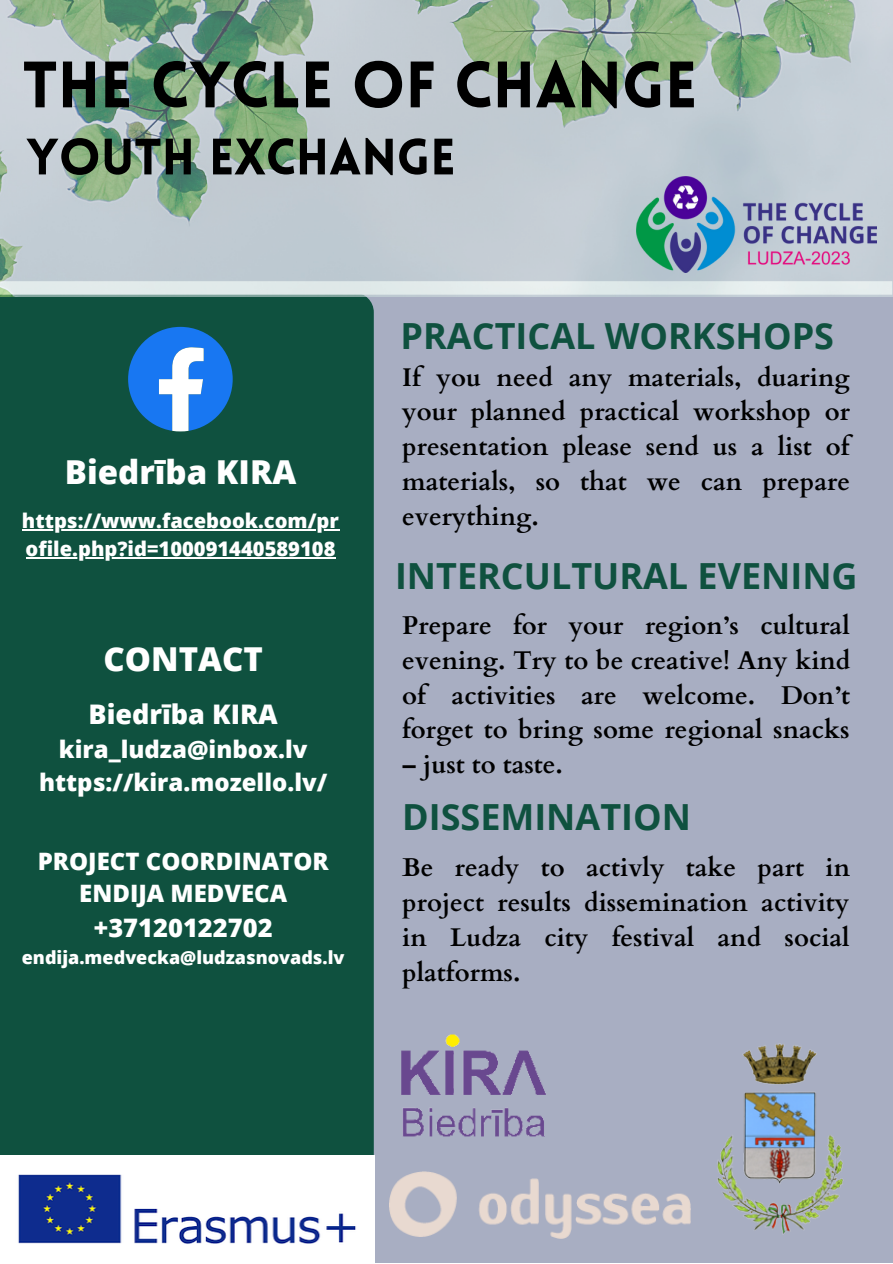
<style>
.page{position:relative;width:893px;height:1264px;background:#fff}
.page>*{position:absolute;margin:0;border:0;box-sizing:border-box;transform-origin:0 0}
.t1{font:900 64.05px "Lovelo";color:#000}
.t2{font:900 49.95px "Lovelo";color:#000}
.t3{font:700 36px "Open Sans";color:#0f513f}
.t4{font:800 33px "Open Sans";color:#fff}
.t5{font:800 27px "Open Sans";color:#fff}
.t6{font:700 25.65px/34.8px "Cardo";color:#000;text-align:justify}
.t7{font:800 25.5px "Open Sans";color:#fff}
.t8{font:800 24px "Open Sans";color:#fff}
.t9{font:800 20.1px/28.2px "Open Sans";color:#fff}
.t10{font:800 18px "Open Sans";color:#fff}
</style>
<div class="page">
<div style="left:0;top:0;width:892px;height:1262px;background:#a8aec2"></div>
<div style="left:0;top:297px;width:374px;height:858px;background:#0f513f"></div>
<svg style="left:128px;top:327px;width:105px;height:104px;background:#3e86cd"></svg>
<img style="left:187px;top:893px;width:504px;height:369px">
<img style="left:717px;top:1043px;width:126px;height:191px">
<img style="left:0;top:1155px;width:374px;height:107px">
<img style="left:0;top:0;width:892px;height:297px">
<hr style="left:22px;top:529px;width:317px;height:1px;background:#fff">
<hr style="left:26px;top:557px;width:309px;height:1px;background:#fff">
<img style="left:636px;top:176px;width:240px;height:96px">
<p class="t1" style="left:23px;top:59px;width:676px">THE CYCLE OF CHANGE</p>
<p class="t2" style="left:26px;top:137px;width:431px">YOUTH EXCHANGE</p>
<p class="t4" style="left:65px;top:448px;width:233px">Biedrība KIRA</p>
<p class="t9" style="left:22px;top:505px;width:318px">https://www.facebook.com/pr ofile.php?id=100091440589108</p>
<p class="t4" style="left:103px;top:635px;width:161px">CONTACT</p>
<p class="t5" style="left:88px;top:695px;width:191px">Biedrība KIRA</p>
<p class="t8" style="left:59px;top:732px;width:250px">kira_ludza@inbox.lv</p>
<p class="t8" style="left:39px;top:765px;width:290px">https://kira.mozello.lv/</p>
<p class="t8" style="left:38px;top:844px;width:292px">PROJECT COORDINATOR</p>
<p class="t8" style="left:79px;top:876px;width:209px">ENDIJA MEDVECA</p>
<p class="t7" style="left:94px;top:909px;width:180px">+37120122702</p>
<p class="t10" style="left:22px;top:944px;width:324px">endija.medvecka@ludzasnovads.lv</p>
<p class="t3" style="left:400px;top:310px;width:435px">PRACTICAL WORKSHOPS</p>
<p class="t6" style="left:402px;top:360px;width:449px">If you need any materials, duaring your planned practical workshop or presentation please send us a list of materials, so that we can prepare everything.</p>
<p class="t3" style="left:395px;top:551px;width:464px">INTERCULTURAL EVENING</p>
<p class="t6" style="left:402px;top:608px;width:450px">Prepare for your region’s cultural evening. Try to be creative! Any kind of activities are welcome. Don’t forget to bring some regional snacks</p>
<p class="t6" style="left:402px;top:747px;width:162px">– just to taste.</p>
<p class="t3" style="left:402px;top:791px;width:290px">DISSEMINATION</p>
<p class="t6" style="left:402px;top:850px;width:449px">Be ready to activly take part in project results dissemination activity in Ludza city festival and social platforms.</p>
</div>
